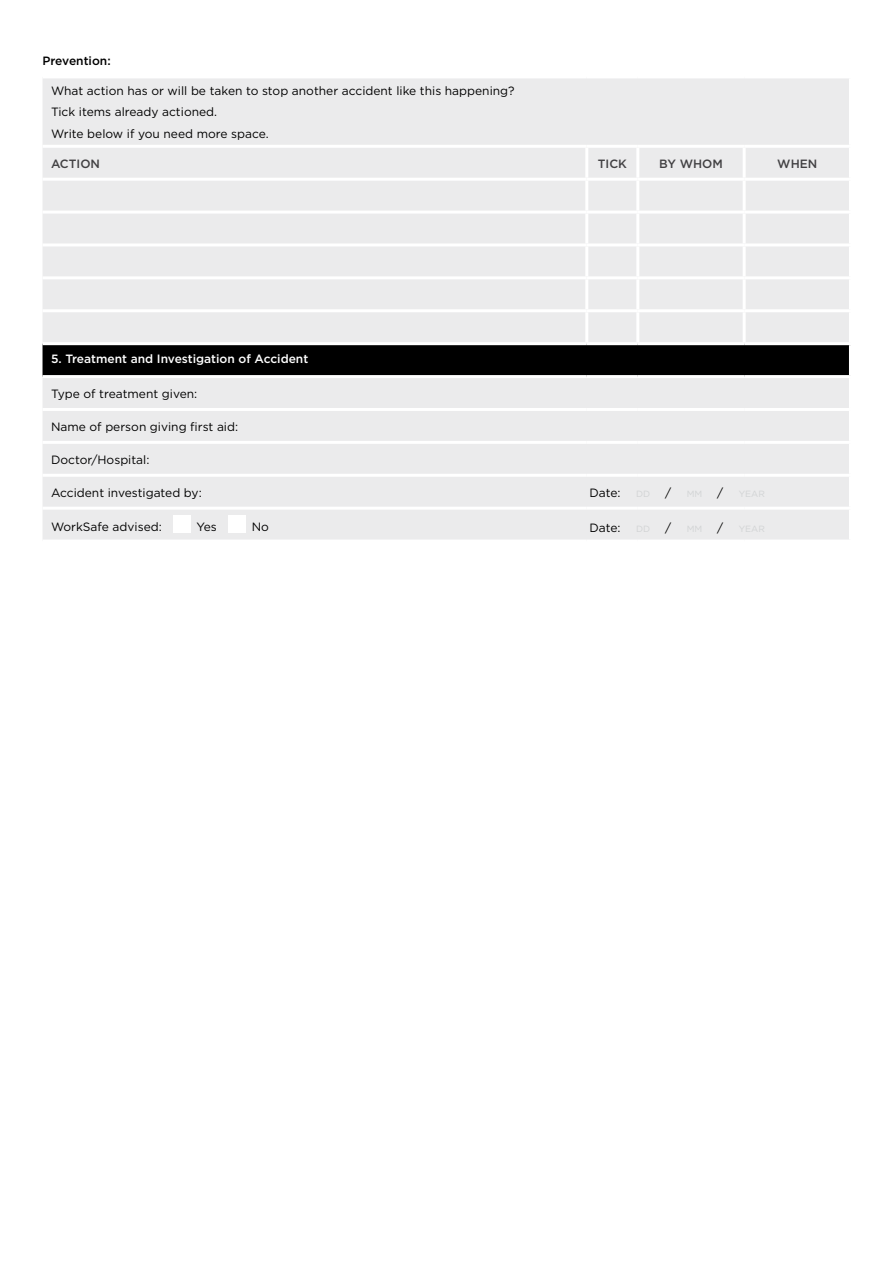
<style>
.page{position:relative;width:893px;height:1263px;background:#fff}
.page>*{position:absolute;margin:0;border:0;box-sizing:border-box;transform-origin:0 0}
.t1{font:12px/21.5px "Gotham";color:#000}
.t2{font:500 12px "Gotham";color:#fff}
.t3{font:500 12px "Gotham";color:#414042}
.t4{font:500 12px "Gotham";color:#000}
</style>
<div class="page">
<div style="left:43px;top:78px;width:806px;height:461px;background:#ebebec"></div>
<div style="left:43px;top:345px;width:806px;height:30px;background:#000"></div>
<hr style="left:585px;top:148px;width:3px;height:30px;background:#fff">
<hr style="left:636px;top:148px;width:3px;height:30px;background:#fff">
<hr style="left:743px;top:148px;width:3px;height:30px;background:#fff">
<hr style="left:585px;top:181px;width:3px;height:30px;background:#fff">
<hr style="left:636px;top:181px;width:3px;height:30px;background:#fff">
<hr style="left:743px;top:181px;width:3px;height:30px;background:#fff">
<hr style="left:585px;top:214px;width:3px;height:29px;background:#fff">
<hr style="left:636px;top:214px;width:3px;height:29px;background:#fff">
<hr style="left:743px;top:214px;width:3px;height:29px;background:#fff">
<hr style="left:585px;top:246px;width:3px;height:30px;background:#fff">
<hr style="left:636px;top:246px;width:3px;height:30px;background:#fff">
<hr style="left:743px;top:246px;width:3px;height:30px;background:#fff">
<hr style="left:585px;top:279px;width:3px;height:30px;background:#fff">
<hr style="left:636px;top:279px;width:3px;height:30px;background:#fff">
<hr style="left:743px;top:279px;width:3px;height:30px;background:#fff">
<hr style="left:585px;top:312px;width:3px;height:30px;background:#fff">
<hr style="left:636px;top:312px;width:3px;height:30px;background:#fff">
<hr style="left:743px;top:312px;width:3px;height:30px;background:#fff">
<hr style="left:43px;top:178px;width:544px;height:3px;background:#fff">
<hr style="left:587px;top:178px;width:51px;height:3px;background:#fff">
<hr style="left:638px;top:178px;width:106px;height:3px;background:#fff">
<hr style="left:744px;top:178px;width:108px;height:3px;background:#fff">
<hr style="left:43px;top:211px;width:544px;height:3px;background:#fff">
<hr style="left:587px;top:211px;width:51px;height:3px;background:#fff">
<hr style="left:638px;top:211px;width:106px;height:3px;background:#fff">
<hr style="left:744px;top:211px;width:108px;height:3px;background:#fff">
<hr style="left:43px;top:243px;width:544px;height:3px;background:#fff">
<hr style="left:587px;top:243px;width:51px;height:3px;background:#fff">
<hr style="left:638px;top:243px;width:106px;height:3px;background:#fff">
<hr style="left:744px;top:243px;width:108px;height:3px;background:#fff">
<hr style="left:43px;top:276px;width:544px;height:3px;background:#fff">
<hr style="left:587px;top:276px;width:51px;height:3px;background:#fff">
<hr style="left:638px;top:276px;width:106px;height:3px;background:#fff">
<hr style="left:744px;top:276px;width:108px;height:3px;background:#fff">
<hr style="left:43px;top:309px;width:544px;height:3px;background:#fff">
<hr style="left:587px;top:309px;width:51px;height:3px;background:#fff">
<hr style="left:638px;top:309px;width:106px;height:3px;background:#fff">
<hr style="left:744px;top:309px;width:108px;height:3px;background:#fff">
<hr style="left:43px;top:145px;width:544px;height:3px;background:#fff">
<hr style="left:587px;top:145px;width:51px;height:3px;background:#fff">
<hr style="left:638px;top:145px;width:106px;height:3px;background:#fff">
<hr style="left:744px;top:145px;width:108px;height:3px;background:#fff">
<hr style="left:43px;top:375px;width:544px;height:3px;background:#fff">
<hr style="left:587px;top:375px;width:51px;height:3px;background:#fff">
<hr style="left:638px;top:375px;width:106px;height:3px;background:#fff">
<hr style="left:744px;top:375px;width:108px;height:3px;background:#fff">
<hr style="left:43px;top:408px;width:544px;height:3px;background:#fff">
<hr style="left:587px;top:408px;width:51px;height:3px;background:#fff">
<hr style="left:638px;top:408px;width:106px;height:3px;background:#fff">
<hr style="left:744px;top:408px;width:108px;height:3px;background:#fff">
<hr style="left:43px;top:441px;width:544px;height:3px;background:#fff">
<hr style="left:587px;top:441px;width:51px;height:3px;background:#fff">
<hr style="left:638px;top:441px;width:106px;height:3px;background:#fff">
<hr style="left:744px;top:441px;width:108px;height:3px;background:#fff">
<hr style="left:43px;top:474px;width:544px;height:3px;background:#fff">
<hr style="left:587px;top:474px;width:51px;height:3px;background:#fff">
<hr style="left:638px;top:474px;width:106px;height:3px;background:#fff">
<hr style="left:744px;top:474px;width:108px;height:3px;background:#fff">
<hr style="left:43px;top:507px;width:544px;height:3px;background:#fff">
<hr style="left:587px;top:507px;width:51px;height:3px;background:#fff">
<hr style="left:638px;top:507px;width:106px;height:3px;background:#fff">
<hr style="left:744px;top:507px;width:108px;height:3px;background:#fff">
<hr style="left:43px;top:342px;width:544px;height:3px;background:#fff">
<hr style="left:587px;top:342px;width:51px;height:3px;background:#fff">
<hr style="left:638px;top:342px;width:106px;height:3px;background:#fff">
<hr style="left:744px;top:342px;width:108px;height:3px;background:#fff">
<div style="left:174px;top:516px;width:17px;height:17px;background:#fff"></div>
<div style="left:229px;top:516px;width:17px;height:17px;background:#fff"></div>
<p class="t4" style="left:43px;top:53px;width:70px">Prevention:</p>
<p class="t1" style="left:51px;top:80px;width:465px">What action has or will be taken to stop another accident like this happening?<br>Tick items already actioned.<br>Write below if you need more space.</p>
<p class="t3" style="left:51px;top:155px;width:51px">ACTION</p>
<p class="t3" style="left:598px;top:155px;width:31px">TICK</p>
<p class="t3" style="left:659px;top:155px;width:65px">BY WHOM</p>
<p class="t3" style="left:777px;top:155px;width:42px">WHEN</p>
<p class="t2" style="left:51px;top:351px;width:259px">5. Treatment and Investigation of Accident</p>
<p class="t1" style="left:51px;top:383px;width:148px">Type of treatment given:</p>
<p class="t1" style="left:51px;top:415px;width:189px">Name of person giving first aid:</p>
<p class="t1" style="left:51px;top:448px;width:100px">Doctor/Hospital:</p>
<p class="t1" style="left:51px;top:481px;width:152px">Accident investigated by:</p>
<p class="t1" style="left:590px;top:481px;width:33px">Date:</p>
<p class="t1" style="left:51px;top:515px;width:112px">WorkSafe advised:</p>
<p class="t1" style="left:197px;top:515px;width:22px">Yes</p>
<p class="t1" style="left:252px;top:515px;width:19px">No</p>
<p class="t1" style="left:590px;top:517px;width:33px">Date:</p>
</div>
